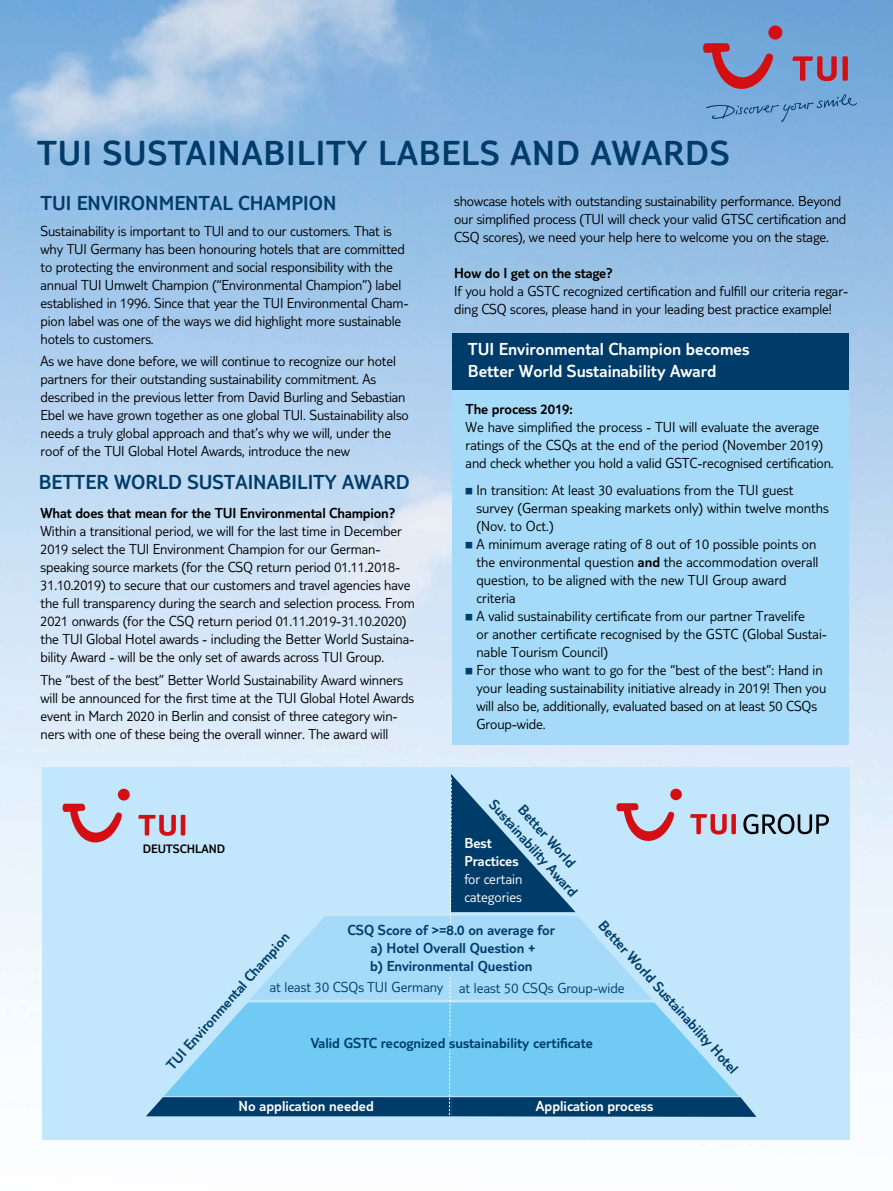
<style>
.page{position:relative;width:893px;height:1191px;background:#fff}
.page>*{position:absolute;margin:0;border:0;box-sizing:border-box;transform-origin:0 0}
.t1{font:300 36px "TUI Type";letter-spacing:.025em;color:#003c69}
.t2{font:300 21px "TUI Type";color:#003c69}
.t3{font:300 18px/22.5px "TUI Type";color:#fff}
.t4{font:300 15px/18px "TUI Type";letter-spacing:-.01em;color:#000}
.t5{font:300 15px/18px "TUI Type";color:#003c69;text-align:center}
.t6{font:300 15px "TUI Type";letter-spacing:-.01em;color:#000}
.t7{font:300 15px/18px "TUI Type";color:#fff}
.t8{font:300 15px "TUI Type";color:#003c69}
.t9{font:300 15px/18px "TUI Type";color:#fff}
.t10{font:300 12.6px "TUI Type";color:#000}
.s1{color:#003c69}
.s2{font-style:inherit}
</style>
<div class="page">
<img style="left:0;top:0;width:893px;height:1140px">
<div style="left:768px;top:26px;width:14px;height:14px;background:#d40f14;border-radius:50%"></div>
<svg style="left:703px;top:43px;width:154px;height:79px;background:#8091bc"></svg>
<div style="left:43px;top:767px;width:807px;height:373px;background:#c2e6fb"></div>
<svg style="left:63px;top:803px;width:59px;height:39px"></svg>
<div style="left:118px;top:788px;width:12px;height:12px;background:#d40f14;border-radius:50%"></div>
<div style="left:452px;top:333px;width:397px;height:411px;background:#a5dbf8"></div>
<div style="left:452px;top:333px;width:397px;height:56px;background:#003c69"></div>
<svg style="left:138px;top:774px;width:691px;height:342px"></svg>
<h1 class="t1" style="left:37px;top:132px;width:694px">TUI SUSTAINABILITY LABELS AND AWARDS</h1>
<h2 class="t2" style="left:41px;top:191px;width:297px">TUI ENVIRONMENTAL CHAMPION</h2>
<p class="t4" style="left:41px;top:221px;width:370px">Sustainability is important to TUI and to our customers. That is why TUI Germany has been honouring hotels that are committed to protecting the environment and social responsibility with the annual TUI Umwelt Champion (“Environmental Champion”) label established in 1996. Since that year the TUI Environmental Cham&shy;pion label was one of the ways we did highlight more sustainable hotels to customers.</p>
<p class="t4" style="left:41px;top:351px;width:370px">As we have done before, we will continue to recognize our hotel partners for their outstanding sustainability commitment. As described in the previous letter from David Burling and Sebastian Ebel we have grown together as one global TUI. Sustainability also needs a truly global approach and that’s why we will, under the roof of the TUI Global Hotel Awards, introduce the new</p>
<h2 class="t2" style="left:39px;top:470px;width:372px">BETTER WORLD SUSTAINABILITY AWARD</h2>
<p class="t6" style="left:41px;top:505px;width:357px">What does that mean for the TUI Environmental Champion?</p>
<p class="t4" style="left:41px;top:522px;width:376px">Within a transitional period, we will for the last time in December 2019 select the TUI Environment Champion for our German&shy;speaking source markets (for the CSQ return period 01.11.2018- 31.10.2019) to secure that our customers and travel agencies have the full transparency during the search and selection process. From 2021 onwards (for the CSQ return period 01.11.2019-31.10.2020) the TUI Global Hotel awards - including the Better World Sustaina&shy;bility Award - will be the only set of awards across TUI Group.</p>
<p class="t4" style="left:41px;top:670px;width:375px">The “best of the best” Better World Sustainability Award winners will be announced for the first time at the TUI Global Hotel Awards event in March 2020 in Berlin and consist of three category win&shy;ners with one of these being the overall winner. The award will</p>
<p class="t10" style="left:143px;top:842px;width:84px">DEUTSCHLAND</p>
<p class="t4" style="left:454px;top:191px;width:394px">showcase hotels with outstanding sustainability performance. Beyond our simplified process (TUI will check your valid GTSC certification and<br>CSQ scores), we need your help here to welcome you on the stage.</p>
<p class="t6" style="left:454px;top:264px;width:160px">How do I get on the stage?</p>
<p class="t4" style="left:454px;top:281px;width:396px">If you hold a GSTC recognized certification and fulfill our criteria regar&shy;ding CSQ scores, please hand in your leading best practice example!</p>
<p class="t3" style="left:468px;top:337px;width:283px">TUI Environmental Champion becomes<br>Better World Sustainability Award</p>
<p class="t6" style="left:466px;top:400px;width:109px">The process 2019:</p>
<p class="t4" style="left:466px;top:418px;width:370px">We have simplified the process - TUI will evaluate the average ratings of the CSQs at the end of the period (November 2019) and check whether you hold a valid GSTC-recognised certification.</p>
<p class="t4" style="left:476px;top:480px;width:354px;text-indent:-11px"><span class="s1">■</span> In transition: At least 30 evaluations from the TUI guest survey (German speaking markets only) within twelve months (Nov. to Oct.)</p>
<p class="t4" style="left:476px;top:534px;width:343px;text-indent:-11px"><span class="s1">■</span> A minimum average rating of 8 out of 10 possible points on the environmental question <span class="s2">and</span> the accommodation overall question, to be aligned with the new TUI Group award criteria</p>
<p class="t4" style="left:476px;top:606px;width:352px;text-indent:-11px"><span class="s1">■</span> A valid sustainability certificate from our partner Travelife<br>or another certificate recognised by the GSTC (Global Sustai&shy;nable Tourism Council)</p>
<p class="t4" style="left:476px;top:660px;width:351px;text-indent:-11px"><span class="s1">■</span> For those who want to go for the “best of the best”: Hand in your leading sustainability initiative already in 2019! Then you will also be, additionally, evaluated based on at least 50 CSQs Group-wide.</p>
<p class="t5" style="left:512px;top:783px;width:126px;rotate:48deg">Better World<br>Sustainability Award</p>
<p class="t7" style="left:464px;top:833px;width:56px">Best<br>Practices</p>
<p class="t9" style="left:464px;top:869px;width:60px">for certain categories</p>
<p class="t5" style="left:608px;top:916px;width:202px;rotate:48deg">Better World Sustainability Hotel</p>
<p class="t5" style="left:347px;top:921px;width:209px">CSQ Score of &gt;=8.0 on average for a) Hotel Overall Question +<br>b) Environmental Question</p>
<p class="t5" style="left:163px;top:1061px;width:179px;rotate:-49deg">TUI Environmental Champion</p>
<p class="t8" style="left:270px;top:979px;width:356px">at least 30 CSQs TUI Germany at least 50 CSQs Group-wide</p>
<p class="t5" style="left:311px;top:1034px;width:283px">Valid GSTC recognized sustainability certificate</p>
<p class="t7" style="left:239px;top:1096px;width:137px">No application needed</p>
<p class="t7" style="left:536px;top:1096px;width:119px">Application process</p>
</div>
